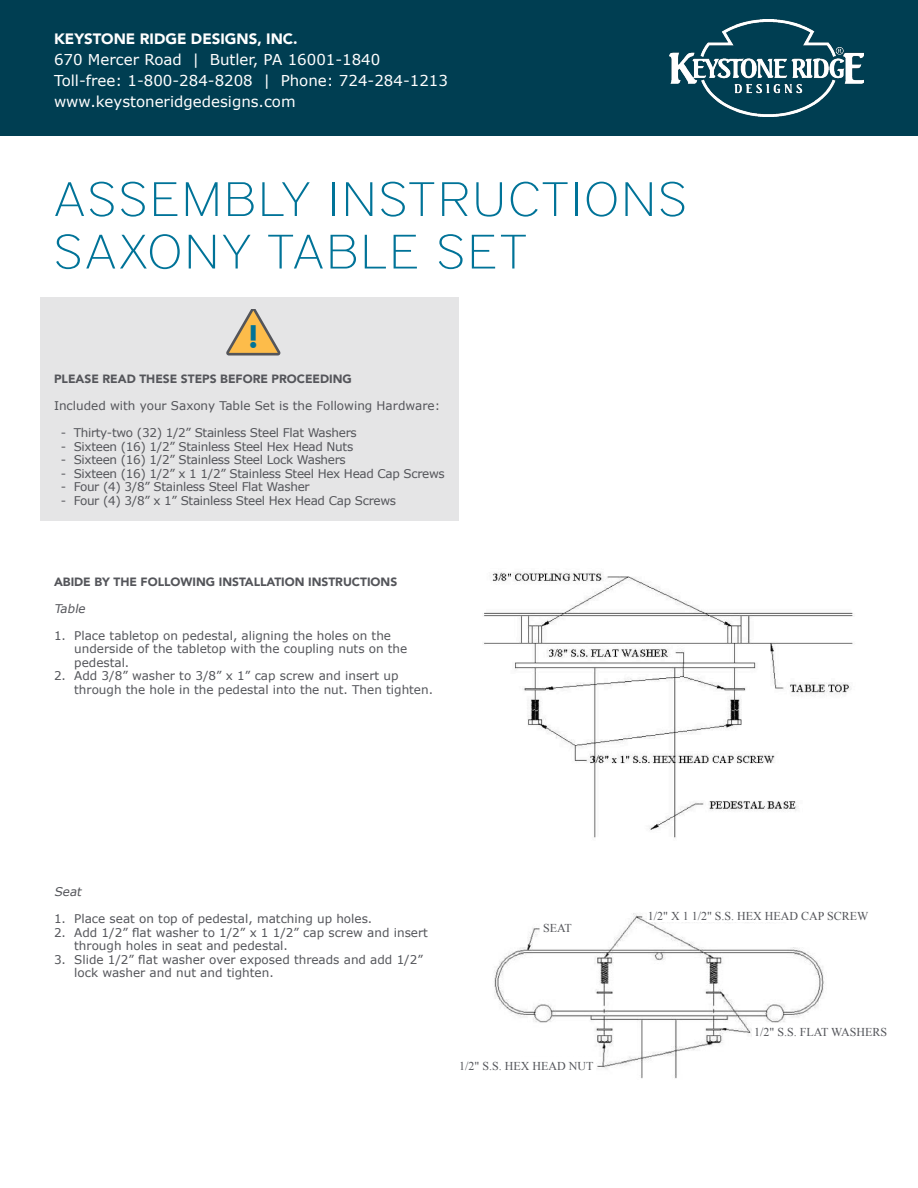
<style>
.page{position:relative;width:918px;height:1188px;background:#fff}
.page>*{position:absolute;margin:0;border:0;box-sizing:border-box;transform-origin:0 0}
.t1{font:100 48px "District Pro";letter-spacing:.05em;color:#007398;scale:1.1 1}
.t2{font:900 32.4px "Avenir";color:#007398}
.t3{font:15px "MS Reference Sans Serif";color:#fff}
.t4{font:900 15px "Avenir";color:#fff}
.t5{font:12px/13.5px "MS Reference Sans Serif";color:#54555a}
.t6{font:12px "MS Reference Sans Serif";letter-spacing:-.025em;color:#54555a}
.t7{font:900 12px "Avenir";color:#54555a}
.t8{font:12px "Times New Roman";color:#54555a}
.t9{font:italic 12px "MS Reference Sans Serif";color:#54555a}
</style>
<div class="page">
<img style="left:484px;top:572px;width:369px;height:266px">
<img style="left:494px;top:913px;width:330px;height:166px">
<div style="left:428px;top:1057px;width:168px;height:22px;background:#fff"></div>
<div style="left:752px;top:1025px;width:163px;height:22px;background:#fff"></div>
<div style="left:647px;top:898px;width:140px;height:24px;background:#fff"></div>
<div style="left:540px;top:918px;width:65px;height:22px;background:#fff"></div>
<div style="left:40px;top:297px;width:419px;height:224px;background:#e5e5e6"></div>
<svg style="left:226px;top:309px;width:55px;height:47px"></svg>
<div style="left:0;top:0;width:918px;height:136px;background:#003e52"></div>
<img style="left:670px;top:19px;width:194px;height:97px">
<p class="t4" style="left:54px;top:26px;width:245px">KEYSTONE RIDGE DESIGNS, INC.</p>
<p class="t3" style="left:54px;top:50px;width:328px">670 Mercer Road | Butler, PA 16001-1840</p>
<p class="t3" style="left:54px;top:71px;width:395px">Toll-free: 1-800-284-8208 | Phone: 724-284-1213</p>
<p class="t3" style="left:54px;top:92px;width:243px">www.keystoneridgedesigns.com</p>
<p class="t1" style="left:54px;top:165px;width:577px">ASSEMBLY INSTRUCTIONS</p>
<p class="t1" style="left:54px;top:217px;width:432px">SAXONY TABLE SET</p>
<p class="t2" style="left:246px;top:309px;width:16px">!</p>
<p class="t7" style="left:54px;top:369px;width:299px">PLEASE READ THESE STEPS BEFORE PROCEEDING</p>
<p class="t5" style="left:54px;top:399px;width:388px">Included with your Saxony Table Set is the Following Hardware:</p>
<p class="t6" style="left:61px;top:425px;width:298px">- Thirty-two (32) 1/2” Stainless Steel Flat Washers</p>
<p class="t6" style="left:61px;top:439px;width:294px">- Sixteen (16) 1/2” Stainless Steel Hex Head Nuts</p>
<p class="t6" style="left:61px;top:452px;width:287px">- Sixteen (16) 1/2” Stainless Steel Lock Washers</p>
<p class="t6" style="left:61px;top:466px;width:386px">- Sixteen (16) 1/2” x 1 1/2” Stainless Steel Hex Head Cap Screws</p>
<p class="t6" style="left:61px;top:479px;width:250px">- Four (4) 3/8” Stainless Steel Flat Washer</p>
<p class="t6" style="left:61px;top:493px;width:337px">- Four (4) 3/8” x 1” Stainless Steel Hex Head Cap Screws</p>
<p class="t7" style="left:54px;top:571px;width:345px">ABIDE BY THE FOLLOWING INSTALLATION INSTRUCTIONS</p>
<p class="t9" style="left:54px;top:601px;width:35px">Table</p>
<p class="t5" style="left:74px;top:628px;width:335px;text-indent:-20px">1. Place tabletop on pedestal, aligning the holes on the underside of the tabletop with the coupling nuts on the pedestal.</p>
<p class="t5" style="left:74px;top:669px;width:360px;text-indent:-20px">2. Add 3/8” washer to 3/8” x 1” cap screw and insert up through the hole in the pedestal into the nut. Then tighten.</p>
<p class="t9" style="left:54px;top:884px;width:31px">Seat</p>
<p class="t5" style="left:54px;top:912px;width:320px">1. Place seat on top of pedestal, matching up holes.</p>
<p class="t5" style="left:74px;top:925px;width:355px;text-indent:-20px">2. Add 1/2” flat washer to 1/2” x 1 1/2” cap screw and insert through holes in seat and pedestal.</p>
<p class="t5" style="left:74px;top:952px;width:350px;text-indent:-20px">3. Slide 1/2” flat washer over exposed threads and add 1/2” lock washer and nut and tighten.</p>
<p class="t8" style="left:543px;top:920px;width:30px">SEAT</p>
<p class="t8" style="left:459px;top:1058px;width:136px">1/2" S.S. HEX HEAD NUT</p>
<p class="t8" style="left:648px;top:908px;width:222px">1/2" X 1 1/2" S.S. HEX HEAD CAP SCREW</p>
<p class="t8" style="left:754px;top:1024px;width:134px">1/2" S.S. FLAT WASHERS</p>
</div>
